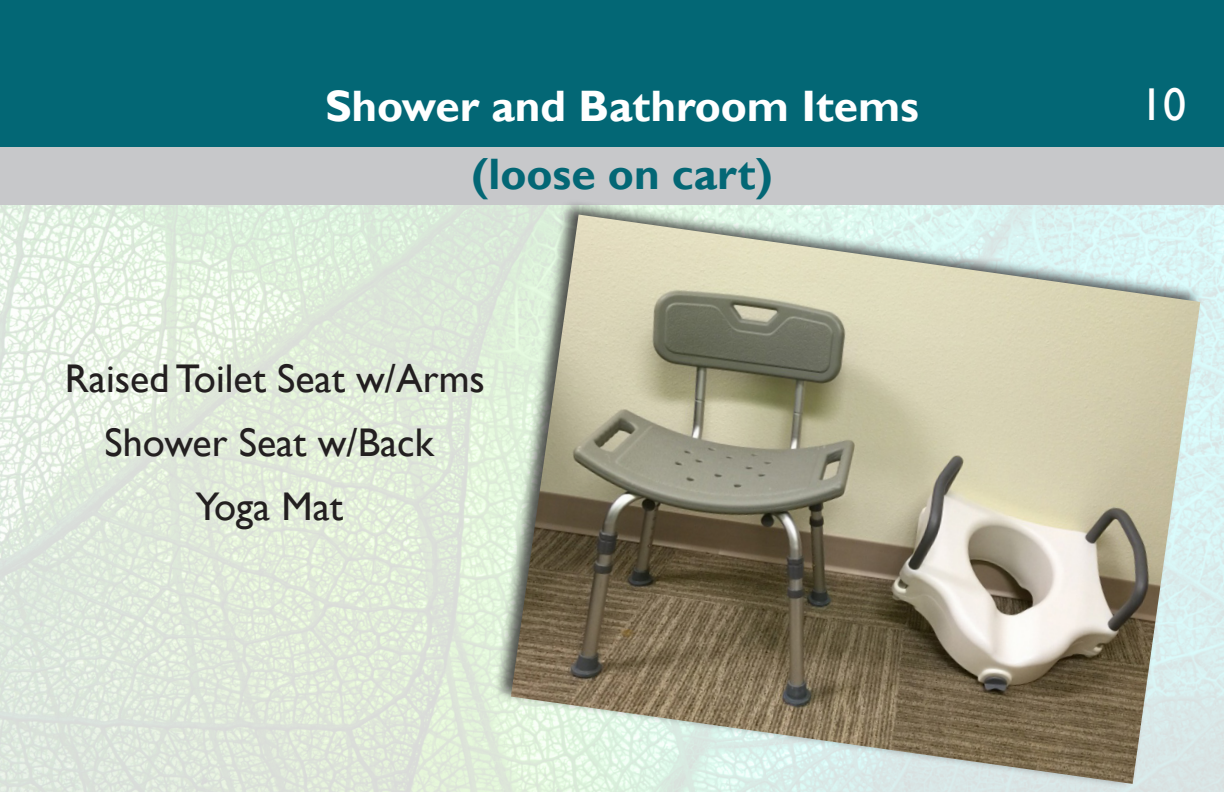
<style>
.page{position:relative;width:1224px;height:792px;background:#fff}
.page>*{position:absolute;margin:0;border:0;box-sizing:border-box;transform-origin:0 0}
.t1{font:46px "Gill Sans";color:#fff}
.Kit_Heading{font:700 44px "Gill Sans";color:#fff}
.Kit_Subhead{font:700 44px "Gill Sans";color:#036775}
.Kit_List{font:40px "Gill Sans";color:#231f20}
</style>
<div class="page">
<div style="left:0;top:0;width:1224px;height:150px;background:#036775"></div>
<div style="left:0;top:148px;width:1224px;height:57px;background:#c7c8ca"></div>
<img style="left:0;top:205px;width:1224px;height:587px">
<div style="left:493px;top:199px;width:710px;height:590px;background:#231f20;opacity:.75"></div>
<img style="left:511px;top:215px;width:689px;height:569px">
<p class="Kit_Heading" style="left:325px;top:79px;width:596px">Shower and Bathroom Items</p>
<p class="Kit_Subhead" style="left:471px;top:147px;width:303px">(loose on cart)</p>
<p class="Kit_List" style="left:65px;top:355px;width:422px">Raised Toilet Seat w/Arms</p>
<p class="Kit_List" style="left:105px;top:419px;width:331px">Shower Seat w/Back</p>
<p class="Kit_List" style="left:196px;top:483px;width:149px">Yoga Mat</p>
<p class="t1" style="left:1140px;top:78px;width:47px">10</p>
</div>
